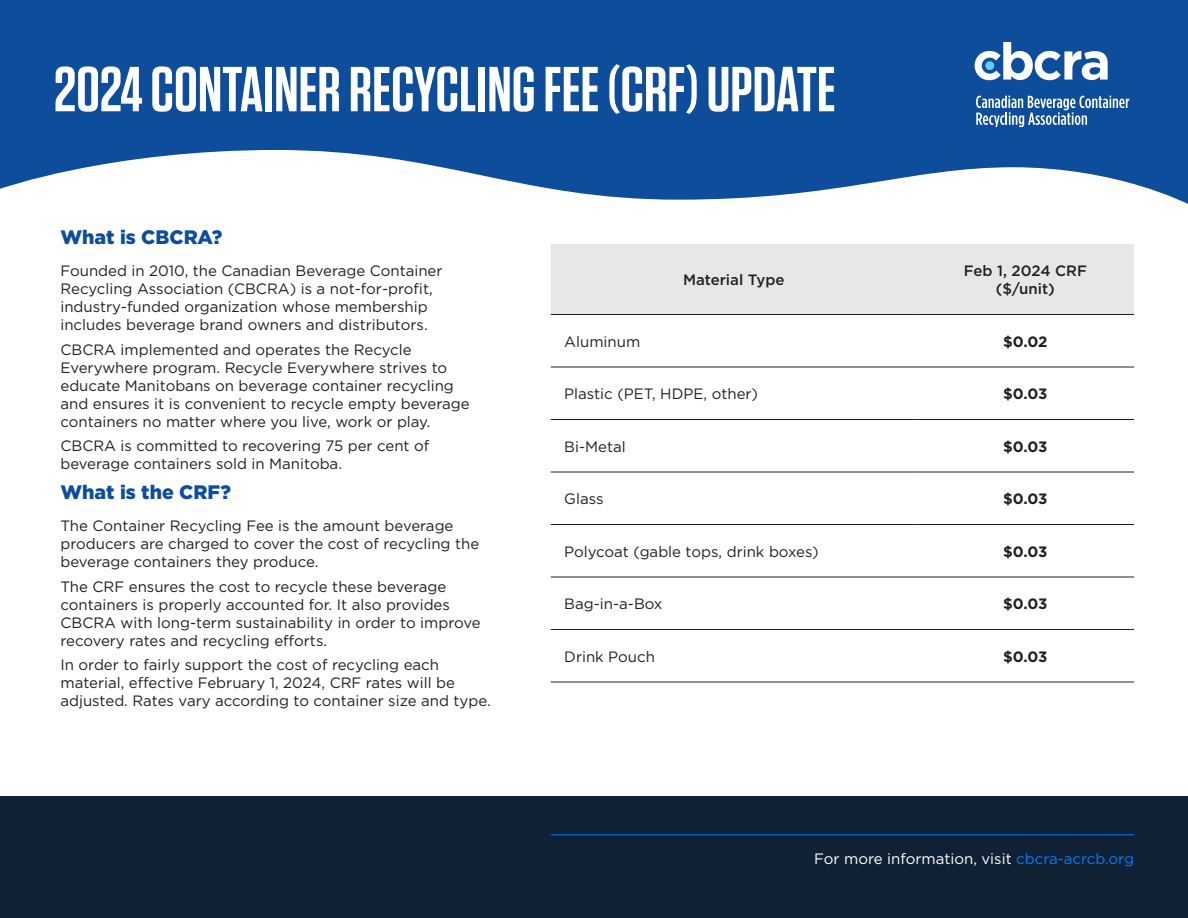
<style>
.page{position:relative;width:1188px;height:918px;background:#fff}
.page>*{position:absolute;margin:0;border:0;box-sizing:border-box;transform-origin:0 0}
.t1{font:600 63.45px "Tungsten";color:#fff}
.Heading{font:900 19.5px "Gotham HTF";color:#0d4d9b}
.t2{font:15px/18px "Gotham";color:#231f20}
.t3{font:15px "Gotham";color:#fff}
.t4{font:700 15px "Gotham";letter-spacing:-.01em;color:#231f20}
.t5{font:500 15px/18px "Gotham";color:#241f21;text-align:center}
.s1{color:#007bff}
</style>
<div class="page">
<div style="left:0;top:796px;width:1188px;height:122px;background:#112135"></div>
<svg style="left:0;top:0;width:1188px;height:204px;background:#3066a9"></svg>
<div style="left:551px;top:244px;width:583px;height:70px;background:#e6e7e9"></div>
<hr style="left:551px;top:314px;width:366px;height:1px;background:#231f20">
<hr style="left:917px;top:314px;width:217px;height:1px;background:#231f20">
<hr style="left:551px;top:367px;width:366px;height:1px;background:#231f20">
<hr style="left:917px;top:367px;width:217px;height:1px;background:#231f20">
<hr style="left:551px;top:419px;width:366px;height:1px;background:#231f20">
<hr style="left:917px;top:419px;width:217px;height:1px;background:#231f20">
<hr style="left:551px;top:472px;width:366px;height:1px;background:#231f20">
<hr style="left:917px;top:472px;width:217px;height:1px;background:#231f20">
<hr style="left:551px;top:524px;width:366px;height:1px;background:#231f20">
<hr style="left:917px;top:524px;width:217px;height:1px;background:#231f20">
<hr style="left:551px;top:577px;width:366px;height:1px;background:#231f20">
<hr style="left:917px;top:577px;width:217px;height:1px;background:#231f20">
<hr style="left:551px;top:629px;width:366px;height:1px;background:#231f20">
<hr style="left:917px;top:629px;width:217px;height:1px;background:#231f20">
<hr style="left:551px;top:682px;width:366px;height:1px;background:#231f20">
<hr style="left:917px;top:682px;width:217px;height:1px;background:#231f20">
<svg style="left:976px;top:96px;width:153px;height:31px;background:#507eb6"></svg>
<svg style="left:975px;top:42px;width:133px;height:38px"></svg>
<hr style="left:551px;top:834px;width:583px;height:1px;background:#007bff">
<p class="t1" style="left:54px;top:56px;width:783px">2024 CONTAINER RECYCLING FEE (CRF) UPDATE</p>
<p class="Heading" style="left:60px;top:226px;width:163px">What is CBCRA?</p>
<p class="t2" style="left:60px;top:261px;width:384px">Founded in 2010, the Canadian Beverage Container Recycling Association (CBCRA) is a not-for-profit, industry-funded organization whose membership includes beverage brand owners and distributors.</p>
<p class="t2" style="left:60px;top:340px;width:411px">CBCRA implemented and operates the Recycle Everywhere program. Recycle Everywhere strives to educate Manitobans on beverage container recycling and ensures it is convenient to recycle empty beverage containers no matter where you live, work or play.</p>
<p class="t2" style="left:60px;top:437px;width:370px">CBCRA is committed to recovering 75 per cent of beverage containers sold in Manitoba.</p>
<p class="Heading" style="left:60px;top:481px;width:172px">What is the CRF?</p>
<p class="t2" style="left:60px;top:516px;width:420px">The Container Recycling Fee is the amount beverage producers are charged to cover the cost of recycling the beverage containers they produce.</p>
<p class="t2" style="left:60px;top:577px;width:422px">The CRF ensures the cost to recycle these beverage containers is properly accounted for. It also provides CBCRA with long-term sustainability in order to improve recovery rates and recycling efforts.</p>
<p class="t2" style="left:60px;top:656px;width:432px">In order to fairly support the cost of recycling each material, effective February 1, 2024, CRF rates will be adjusted. Rates vary according to container size and type.</p>
<p class="t5" style="left:683px;top:271px;width:103px">Material Type</p>
<p class="t5" style="left:964px;top:262px;width:124px">Feb 1, 2024 CRF ($/unit)</p>
<p class="t2" style="left:564px;top:332px;width:77px">Aluminum</p>
<p class="t4" style="left:1003px;top:332px;width:46px">$0.02</p>
<p class="t2" style="left:564px;top:385px;width:195px">Plastic (PET, HDPE, other)</p>
<p class="t4" style="left:1003px;top:384px;width:46px">$0.03</p>
<p class="t2" style="left:564px;top:437px;width:63px">Bi-Metal</p>
<p class="t4" style="left:1003px;top:437px;width:46px">$0.03</p>
<p class="t2" style="left:564px;top:490px;width:41px">Glass</p>
<p class="t4" style="left:1003px;top:489px;width:46px">$0.03</p>
<p class="t2" style="left:564px;top:542px;width:256px">Polycoat (gable tops, drink boxes)</p>
<p class="t4" style="left:1003px;top:541px;width:46px">$0.03</p>
<p class="t2" style="left:564px;top:595px;width:100px">Bag-in-a-Box</p>
<p class="t4" style="left:1003px;top:594px;width:46px">$0.03</p>
<p class="t2" style="left:564px;top:647px;width:92px">Drink Pouch</p>
<p class="t4" style="left:1003px;top:646px;width:46px">$0.03</p>
<p class="t3" style="left:814px;top:849px;width:321px">For more information, visit <span class="s1">cbcra-acrcb.org</span></p>
</div>
